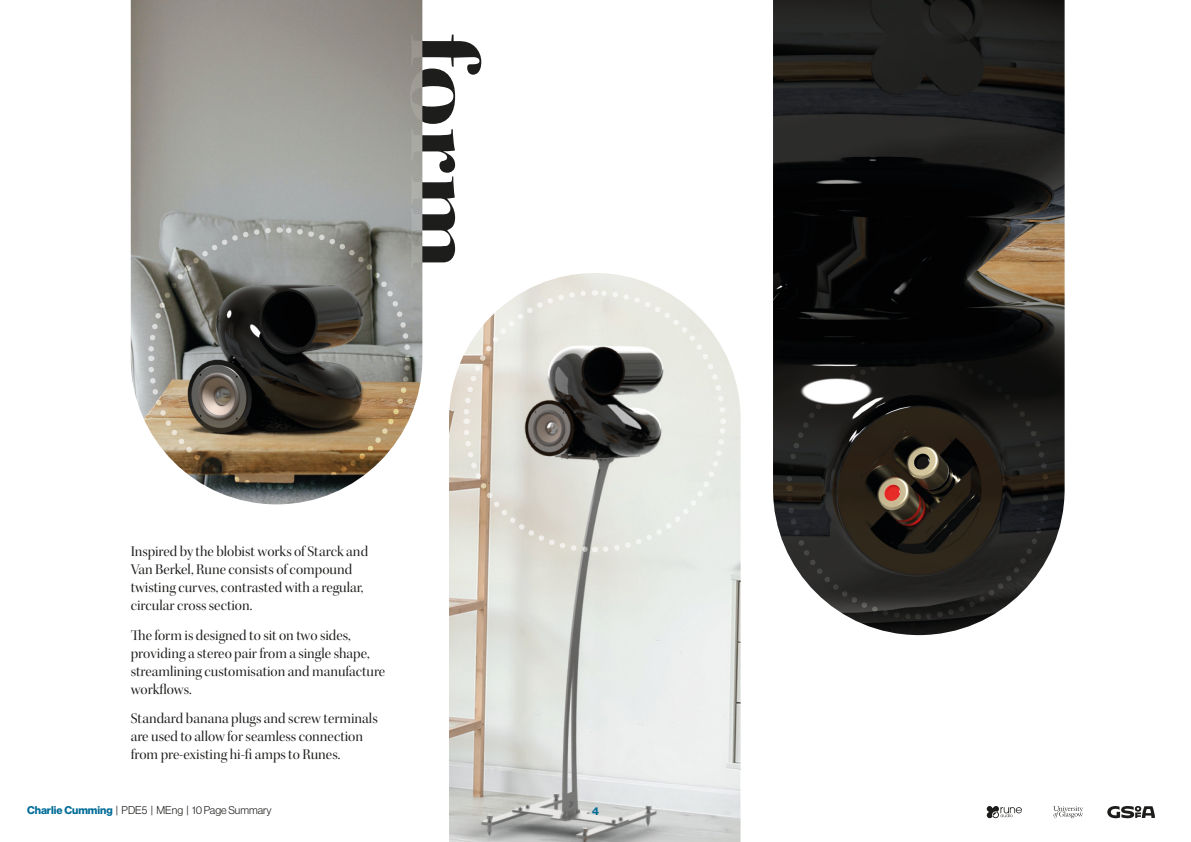
<style>
.page{position:relative;width:1191px;height:842px;background:#fff}
.page>*{position:absolute;margin:0;border:0;box-sizing:border-box;transform-origin:0 0}
.t1{font:100px "Kepler Std Bold Ext Disp";color:#1d1d1b}
.t2{font:15px/18px "Kepler Std Disp";color:#1d1d1b}
.t3{font:11px "N Haas Grotesk DS Pro 45 Lt";color:#1d1d1b}
.t4{font:11px "N Haas Grotesk DS Pro 75 Bd";color:#006c97}
.s1{font-family:"N Haas Grotesk DS Pro 75 Bd";color:#006c97}
</style>
<div class="page">
<svg style="left:1053px;top:806px;width:30px;height:12px"></svg>
<svg style="left:1107px;top:806px;width:48px;height:12px"></svg>
<svg style="left:986px;top:806px;width:36px;height:12px"></svg>
<img style="left:449px;top:273px;width:291px;height:569px">
<img style="left:131px;top:0;width:291px;height:504px">
<img style="left:773px;top:0;width:291px;height:635px">
<svg style="left:462px;top:289px;width:264px;height:264px;background:#c7c6bf"></svg>
<svg style="left:147px;top:226px;width:264px;height:264px;background:#777166"></svg>
<svg style="left:785px;top:356px;width:264px;height:264px;background:#35312d"></svg>
<h1 class="t1" style="left:502px;top:33px;width:239px;rotate:90deg">form</h1>
<p class="t2" style="left:131px;top:543px;width:239px">Inspired by the blobist works of Starck and Van Berkel, Rune consists of compound twisting curves, contrasted with a regular, circular cross section.</p>
<p class="t2" style="left:131px;top:626px;width:256px">The form is designed to sit on two sides, providing a stereo pair from a single shape, streamlining customisation and manufacture workflows.</p>
<p class="t2" style="left:131px;top:709px;width:248px">Standard banana plugs and screw terminals are used to allow for seamless connection from pre-existing hi-fi amps to Runes.</p>
<p class="t3" style="left:27px;top:804px;width:246px"><span class="s1">Charlie Cumming</span> | PDE5 | MEng | 10 Page Summary</p>
<p class="t4" style="left:592px;top:804px;width:8px">4</p>
</div>
